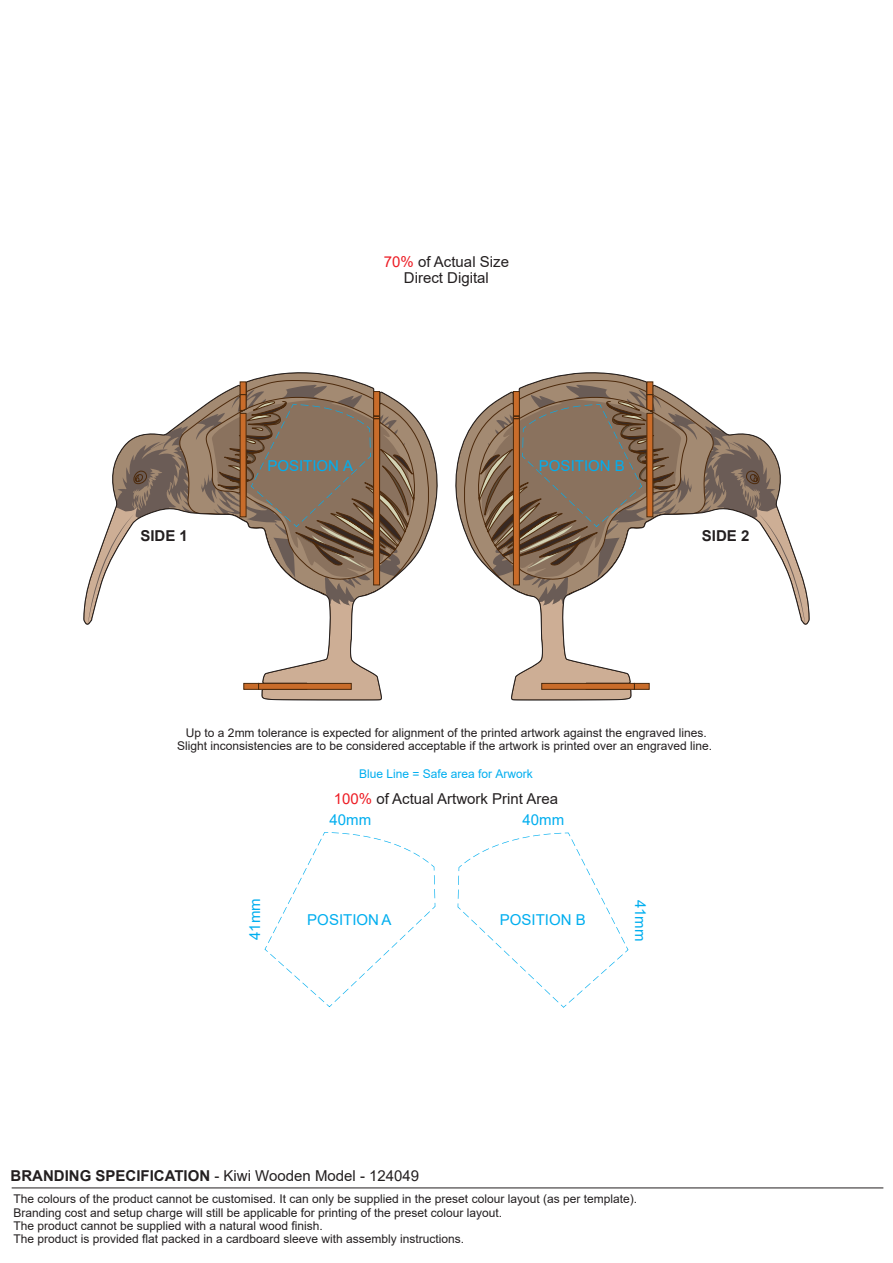
<style>
.page{position:relative;width:893px;height:1263px;background:#fff}
.page>*{position:absolute;margin:0;border:0;box-sizing:border-box;transform-origin:0 0}
.t1{font:15px/16.8px "Arial";color:#231f20;text-align:center}
.t2{font:15px "Arial";color:#00aeef}
.t3{font:700 15px "Arial";color:#231f20}
.t4{font:12px/13.4px "Arial";color:#231f20}
.t5{font:12px "Arial";color:#00aeef}
.s1{color:#ed1c24}
.s2{font-weight:700}
</style>
<div class="page">
<hr style="left:12px;top:1187px;width:871px;height:1px;background:#231f20">
<svg style="left:83px;top:372px;width:727px;height:329px"></svg>
<svg style="left:239px;top:381px;width:414px;height:309px"></svg>
<svg style="left:522px;top:404px;width:120px;height:123px;background:#856f5c"></svg>
<svg style="left:265px;top:832px;width:170px;height:175px"></svg>
<svg style="left:84px;top:385px;width:331px;height:315px"></svg>
<svg style="left:458px;top:832px;width:170px;height:176px"></svg>
<p class="t1" style="left:384px;top:253px;width:127px"><span class="s1">70%</span> of Actual Size<br>Direct Digital</p>
<p class="t2" style="left:267px;top:455px;width:87px">POSITION A</p>
<p class="t2" style="left:539px;top:455px;width:87px">POSITION B</p>
<p class="t3" style="left:140px;top:525px;width:49px">SIDE 1</p>
<p class="t3" style="left:702px;top:525px;width:49px">SIDE 2</p>
<p class="t4" style="left:177px;top:726px;width:536px;text-align:center">Up to a 2mm tolerance is expected for alignment of the printed artwork against the engraved lines.<br>Slight inconsistencies are to be considered acceptable if the artwork is printed over an engraved line.</p>
<p class="t5" style="left:359px;top:766px;width:175px">Blue Line = Safe area for Arwork</p>
<p class="t1" style="left:334px;top:790px;width:226px"><span class="s1">100%</span> of Actual Artwork Print Area</p>
<p class="t2" style="left:244px;top:940px;width:43px;rotate:-90deg">41mm</p>
<p class="t2" style="left:330px;top:810px;width:43px">40mm</p>
<p class="t2" style="left:522px;top:810px;width:43px">40mm</p>
<p class="t2" style="left:307px;top:909px;width:86px">POSITION A</p>
<p class="t2" style="left:500px;top:910px;width:87px">POSITION B</p>
<p class="t2" style="left:651px;top:900px;width:43px;rotate:90deg">41mm</p>
<p class="t1" style="left:11px;top:1167px;width:410px"><span class="s2">BRANDING SPECIFICATION</span> - Kiwi Wooden Model - 124049</p>
<p class="t4" style="left:13px;top:1192px;width:625px">The colours of the product cannot be customised. It can only be supplied in the preset colour layout (as per template).<br>Branding cost and setup charge will still be applicable for printing of the preset colour layout.<br>The product cannot be supplied with a natural wood finish.<br>The product is provided flat packed in a cardboard sleeve with assembly instructions.</p>
</div>
